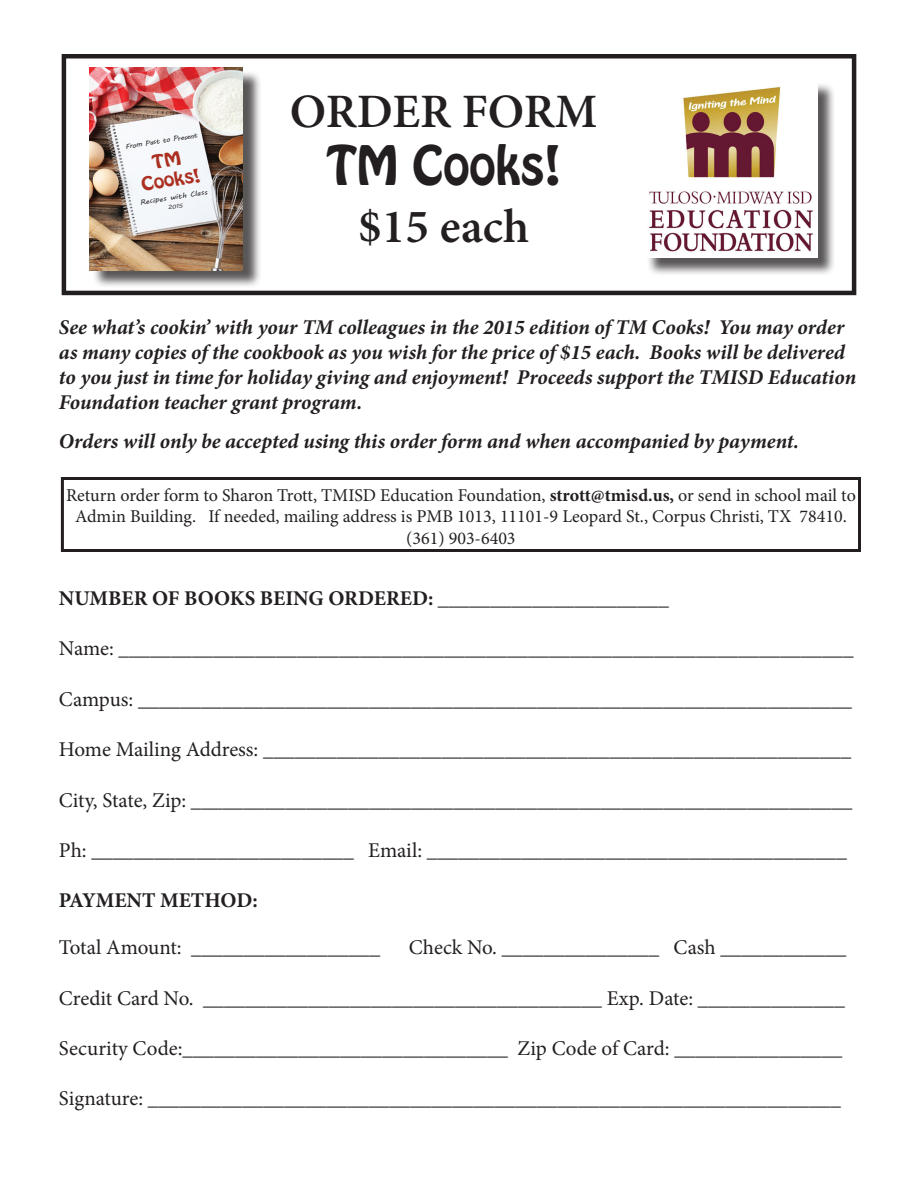
<style>
.page{position:relative;width:918px;height:1188px;background:#fff}
.page>*{position:absolute;margin:0;border:0;box-sizing:border-box;transform-origin:0 0}
.t1{font:600 48px "Minion Pro";color:#231f20}
.t2{font:48px "Hobo Std";color:#231f20}
.t3{font:21px "Minion Pro";letter-spacing:-.005em;color:#231f20}
.t4{font:italic 700 21px/25.2px "Minion Pro";letter-spacing:-.005em;color:#231f20}
.t5{font:700 21px "Minion Pro";color:#231f20}
.t6{font:18px/21.6px "Minion Pro";color:#231f20;text-align:center}
.t7{font:16.8px/20.2px "Hobo Std";color:#ab3021;text-align:center;scale:1.14 1}
.t8{font:6.9px "MV Boli";color:#231f20;scale:1.14 1}
.t9{font:6.6px "MV Boli";color:#231f20;scale:1.14 1}
.t10{font:5.4px "MV Boli";color:#231f20;scale:1.14 1}
.s1{font-weight:700}
</style>
<div class="page">
<div style="left:61px;top:477px;width:800px;height:75px;border:3px solid #231f20"></div>
<div style="left:62px;top:54px;width:794px;height:241px;border:4px solid #231f20"></div>
<div style="left:92px;top:70px;width:170px;height:219px;background:#231f20;opacity:.75"></div>
<img style="left:90px;top:68px;width:153px;height:202px">
<div style="left:647px;top:82px;width:189px;height:194px;background:#231f20;opacity:.75"></div>
<img style="left:647px;top:82px;width:170px;height:176px">
<p class="t9" style="left:125px;top:142px;width:65px;rotate:-9deg">From Past to Present</p>
<p class="t7" style="left:137px;top:154px;width:53px;rotate:-9deg">TM<br>Cooks!</p>
<p class="t8" style="left:139px;top:198px;width:61px;rotate:-9deg">Recipes with Class</p>
<p class="t10" style="left:168px;top:204px;width:15px;rotate:-9deg">2015</p>
<h1 class="t1" style="left:290px;top:79px;width:309px">ORDER FORM</h1>
<h1 class="t2" style="left:327px;top:132px;width:235px">TM Cooks!</h1>
<h1 class="t1" style="left:358px;top:194px;width:172px">$15 each</h1>
<p class="t4" style="left:59px;top:314px;width:799px">See what’s cookin’ with your TM colleagues in the 2015 edition of TM Cooks! You may order as many copies of the cookbook as you wish for the price of $15 each. Books will be delivered to you just in time for holiday giving and enjoyment! Proceeds support the TMISD Education Foundation teacher grant program.</p>
<p class="t4" style="left:59px;top:429px;width:742px">Orders will only be accepted using this order form and when accompanied by payment.</p>
<p class="t6" style="left:66px;top:484px;width:791px">Return order form to Sharon Trott, TMISD Education Foundation, <span class="s1">strott@tmisd.us,</span> or send in school mail to<br>Admin Building. If needed, mailing address is PMB 1013, 11101-9 Leopard St., Corpus Christi, TX 78410. (361) 903-6403</p>
<p class="t5" style="left:59px;top:584px;width:612px">NUMBER OF BOOKS BEING ORDERED: ______________________</p>
<p class="t3" style="left:59px;top:635px;width:796px">Name: ______________________________________________________________________</p>
<p class="t3" style="left:59px;top:685px;width:795px">Campus: ____________________________________________________________________</p>
<p class="t3" style="left:59px;top:735px;width:794px">Home Mailing Address: ________________________________________________________</p>
<p class="t3" style="left:59px;top:786px;width:795px">City, State, Zip: _______________________________________________________________</p>
<p class="t3" style="left:59px;top:836px;width:789px">Ph: _________________________ Email: ________________________________________</p>
<p class="t5" style="left:59px;top:886px;width:200px">PAYMENT METHOD:</p>
<p class="t3" style="left:59px;top:934px;width:323px">Total Amount: __________________</p>
<p class="t3" style="left:409px;top:934px;width:439px">Check No. _______________ Cash ____________</p>
<p class="t3" style="left:59px;top:984px;width:788px">Credit Card No. ______________________________________ Exp. Date: ______________</p>
<p class="t3" style="left:59px;top:1034px;width:785px">Security Code:_______________________________ Zip Code of Card: ________________</p>
<p class="t3" style="left:59px;top:1085px;width:783px">Signature: __________________________________________________________________</p>
</div>
